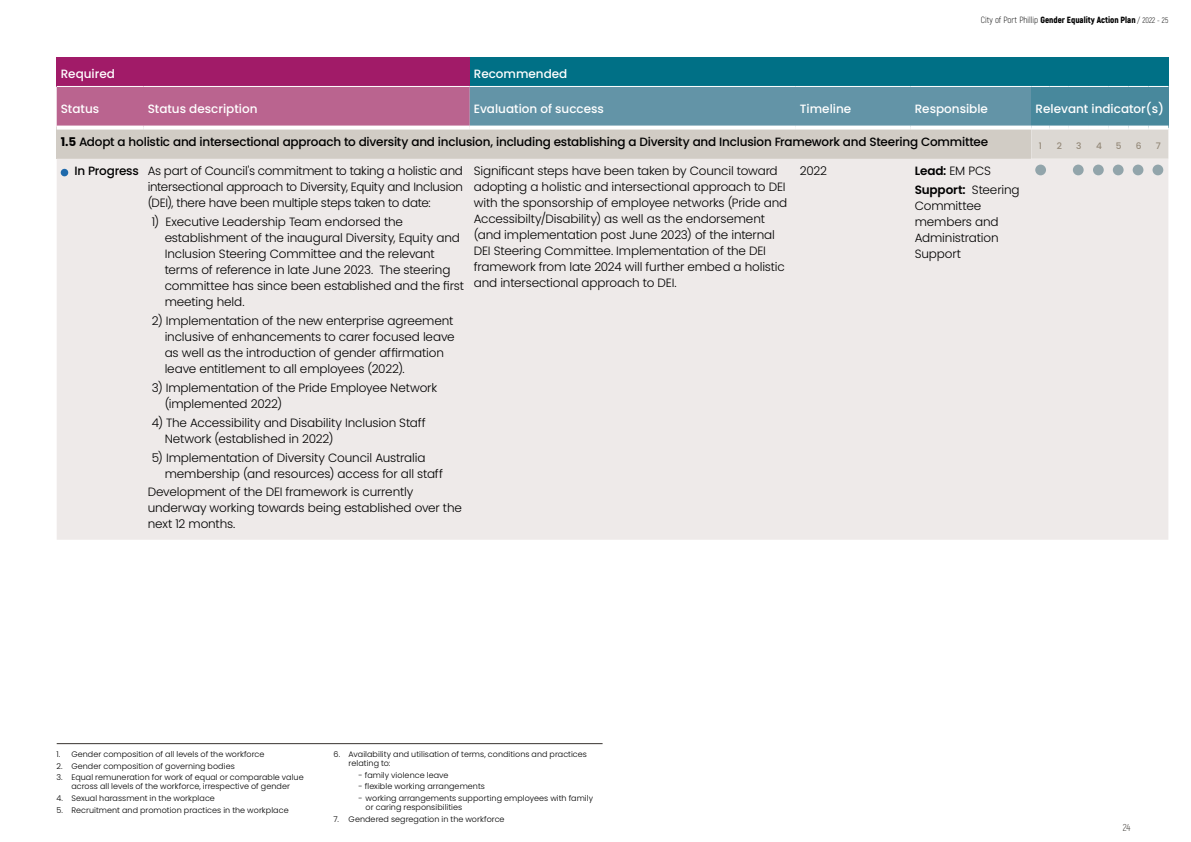
<style>
.page{position:relative;width:1191px;height:842px;background:#fff}
.page>*{position:absolute;margin:0;border:0;box-sizing:border-box;transform-origin:0 0}
.t1{font:300 12px/16px "Poppins";letter-spacing:-.01em;color:#000}
.t2{font:500 12px "Poppins";letter-spacing:-.015em;color:#000}
.t3{font:500 12px "Poppins";color:#fff}
.t4{font:600 12px/18.8px "Poppins";letter-spacing:-.01em;color:#000}
.t5{font:300 10px "Akrobat";color:#37332f}
.t6{font:900 9px "Akrobat";color:#000}
.t7{font:500 9px "Poppins";color:#958a7a}
.t8{font:300 8px/9px "Poppins";letter-spacing:.005em;color:#000}
.s1{font-weight:300}
.s2{font-weight:300;font-size:8px}
.s3{font-weight:700}
.s4{font-weight:500}
</style>
<div class="page">
<div style="left:57px;top:57px;width:413px;height:29px;background:#a11b68"></div>
<div style="left:470px;top:57px;width:698px;height:29px;background:#007086"></div>
<div style="left:57px;top:159px;width:1111px;height:381px;background:#eeeae9"></div>
<svg style="left:57px;top:86px;width:1111px;height:73px;background:#a9a8b4"></svg>
<div style="left:61px;top:169px;width:7px;height:7px;background:#1e69ab;border-radius:50%"></div>
<div style="left:1035px;top:165px;width:11px;height:10px;background:#92a5ab;border-radius:50%"></div>
<div style="left:1072px;top:165px;width:11px;height:10px;background:#92a5ab;border-radius:50%"></div>
<div style="left:1093px;top:165px;width:10px;height:10px;background:#92a5ab;border-radius:50%"></div>
<div style="left:1112px;top:165px;width:11px;height:10px;background:#92a5ab;border-radius:50%"></div>
<div style="left:1132px;top:165px;width:11px;height:10px;background:#92a5ab;border-radius:50%"></div>
<div style="left:1152px;top:165px;width:11px;height:10px;background:#92a5ab;border-radius:50%"></div>
<hr style="left:57px;top:743px;width:545px;height:1px;background:#37332f">
<p class="t6" style="left:981px;top:14px;width:189px"><span class="s1">City of Port Phillip</span> Gender Equality Action Plan <span class="s2">/ 2022 - 25</span></p>
<p class="t3" style="left:61px;top:67px;width:56px">Required</p>
<p class="t3" style="left:474px;top:67px;width:95px">Recommended</p>
<p class="t3" style="left:61px;top:102px;width:40px">Status</p>
<p class="t3" style="left:148px;top:102px;width:111px">Status description</p>
<p class="t3" style="left:474px;top:102px;width:132px">Evaluation of success</p>
<p class="t3" style="left:800px;top:102px;width:53px">Timeline</p>
<p class="t3" style="left:914px;top:102px;width:75px">Responsible</p>
<p class="t3" style="left:1035px;top:102px;width:130px">Relevant indicator(s)</p>
<p class="t2" style="left:61px;top:135px;width:929px"><span class="s3">1.5</span> Adopt a holistic and intersectional approach to diversity and inclusion, including establishing a Diversity and Inclusion Framework and Steering Committee</p>
<p class="t7" style="left:1039px;top:141px;width:5px">1</p>
<p class="t7" style="left:1056px;top:141px;width:7px">2</p>
<p class="t7" style="left:1076px;top:141px;width:7px">3</p>
<p class="t7" style="left:1096px;top:141px;width:7px">4</p>
<p class="t7" style="left:1115px;top:141px;width:7px">5</p>
<p class="t7" style="left:1135px;top:141px;width:7px">6</p>
<p class="t7" style="left:1156px;top:141px;width:7px">7</p>
<p class="t1" style="left:148px;top:163px;width:317px;text-align:justify;text-indent:-73px"><span class="s4">In Progress</span> As part of Council's commitment to taking a holistic and intersectional approach to Diversity, Equity and Inclusion (DEI), there have been multiple steps taken to date:</p>
<p class="t1" style="left:165px;top:214px;width:301px;text-indent:-13px">1) Executive Leadership Team endorsed the establishment of the inaugural Diversity, Equity and Inclusion Steering Committee and the relevant terms of reference in late June 2023. The steering committee has since been established and the first meeting held.</p>
<p class="t1" style="left:165px;top:313px;width:291px;text-indent:-13px">2) Implementation of the new enterprise agreement inclusive of enhancements to carer focused leave as well as the introduction of gender affirmation leave entitlement to all employees (2022).</p>
<p class="t1" style="left:165px;top:380px;width:274px;text-indent:-13px">3) Implementation of the Pride Employee Network (implemented 2022)</p>
<p class="t1" style="left:165px;top:415px;width:263px;text-indent:-13px">4) The Accessibility and Disability Inclusion Staff<br>Network (established in 2022)</p>
<p class="t1" style="left:165px;top:449px;width:280px;text-indent:-13px">5) Implementation of Diversity Council Australia membership (and resources) access for all staff</p>
<p class="t1" style="left:148px;top:484px;width:316px">Development of the DEI framework is currently underway working towards being established over the next 12 months.</p>
<p class="t1" style="left:474px;top:163px;width:315px">Significant steps have been taken by Council toward adopting a holistic and intersectional approach to DEI with the sponsorship of employee networks (Pride and Accessibilty/Disability) as well as the endorsement (and implementation post June 2023) of the internal DEI Steering Committee. Implementation of the DEI framework from late 2024 will further embed a holistic and intersectional approach to DEI.</p>
<p class="t1" style="left:800px;top:163px;width:29px">2022</p>
<p class="t4" style="left:914px;top:162px;width:106px">Lead: <span class="s1">EM PCS<br></span>Support: <span class="s1">Steering</span></p>
<p class="t1" style="left:914px;top:198px;width:85px">Committee members and<br>Administration<br>Support</p>
<p class="t8" style="left:56px;top:749px;width:210px">1. Gender composition of all levels of the workforce</p>
<p class="t8" style="left:56px;top:761px;width:180px">2. Gender composition of governing bodies</p>
<p class="t8" style="left:56px;top:773px;width:249px;text-align:center">3. Equal remuneration for work of equal or comparable value across all levels of the workforce, irrespective of gender</p>
<p class="t8" style="left:56px;top:794px;width:160px">4. Sexual harassment in the workplace</p>
<p class="t8" style="left:56px;top:806px;width:234px">5. Recruitment and promotion practices in the workplace</p>
<p class="t8" style="left:349px;top:749px;width:240px;text-indent:-15px">6. Availability and utilisation of terms, conditions and practices relating to:</p>
<p class="t8" style="left:359px;top:770px;width:91px">- family violence leave</p>
<p class="t8" style="left:359px;top:782px;width:128px">- flexible working arrangements</p>
<p class="t8" style="left:366px;top:794px;width:229px;text-indent:-7px">- working arrangements supporting employees with family or caring responsibilities</p>
<p class="t8" style="left:334px;top:815px;width:172px">7. Gendered segregation in the workforce</p>
<p class="t5" style="left:1123px;top:821px;width:9px">24</p>
</div>
